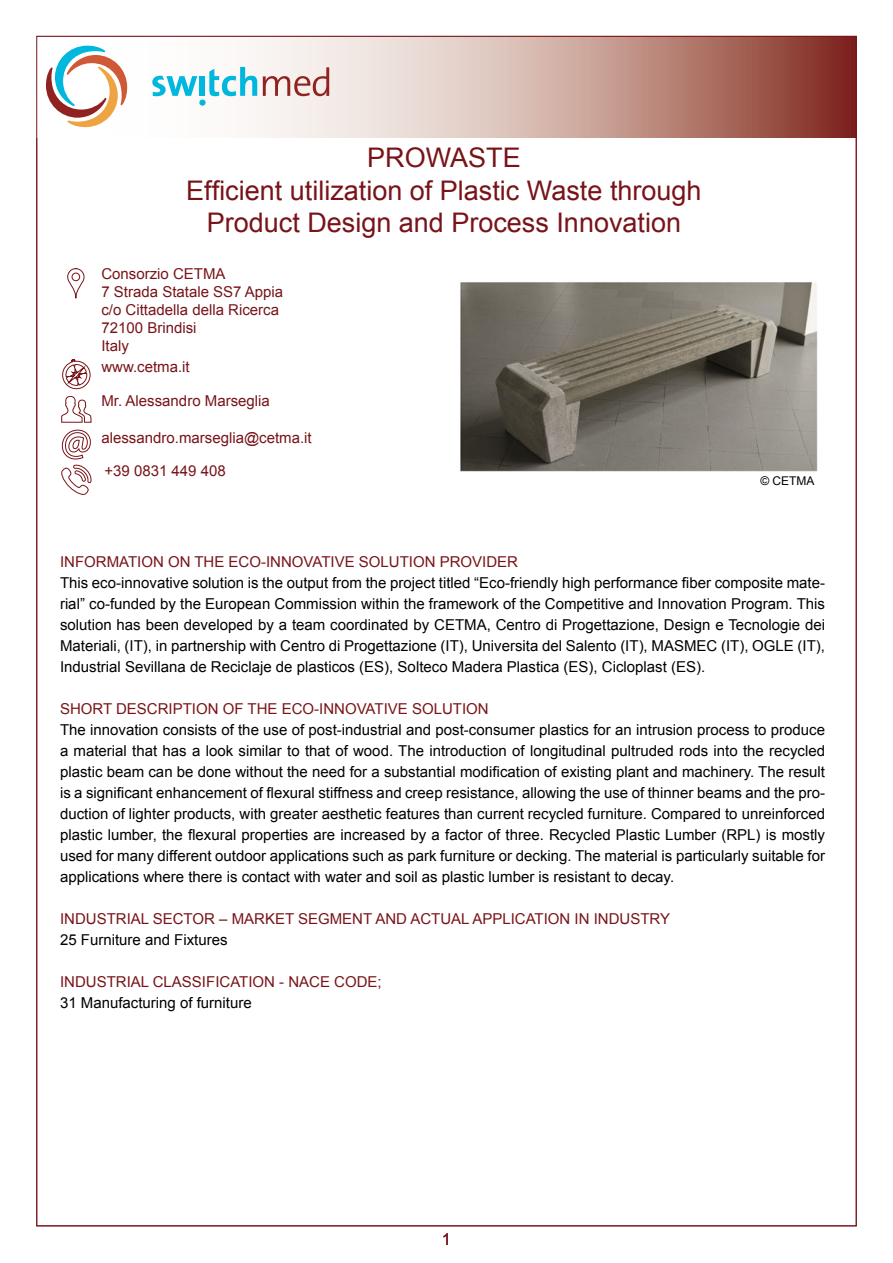
<style>
.page{position:relative;width:893px;height:1263px;background:#fff}
.page>*{position:absolute;margin:0;border:0;box-sizing:border-box;transform-origin:0 0}
.t1{font:27px/32.4px "Arial";color:#781419;text-align:center}
.t2{font:16.5px "Arial";color:#781419}
.t3{font:15px/21px "Arial";color:#000;text-align:justify}
.t4{font:15px/18px "Arial";color:#781419}
.t5{font:12px "Arial";color:#000}
</style>
<div class="page">
<svg style="left:83px;top:38px;width:772px;height:100px"></svg>
<svg style="left:46px;top:45px;width:283px;height:82px"></svg>
<img style="left:460px;top:282px;width:358px;height:190px">
<svg style="left:67px;top:268px;width:17px;height:30px"></svg>
<svg style="left:62px;top:359px;width:28px;height:30px"></svg>
<svg style="left:61px;top:396px;width:30px;height:26px"></svg>
<svg style="left:61px;top:430px;width:30px;height:65px"></svg>
<h1 class="t1" style="left:186px;top:142px;width:517px">PROWASTE<br>Efficient utilization of Plastic Waste through<br>Product Design and Process Innovation</h1>
<p class="t4" style="left:101px;top:265px;width:183px">Consorzio CETMA<br>7 Strada Statale SS7 Appia c/o Cittadella della Ricerca<br>72100 Brindisi<br>Italy</p>
<p class="t4" style="left:101px;top:358px;width:90px">www.cetma.it</p>
<p class="t4" style="left:101px;top:392px;width:170px">Mr. Alessandro Marseglia</p>
<p class="t4" style="left:101px;top:429px;width:212px">alessandro.marseglia@cetma.it</p>
<p class="t4" style="left:104px;top:462px;width:123px">+39 0831 449 408</p>
<p class="t5" style="left:760px;top:473px;width:56px">© CETMA</p>
<p class="t4" style="left:60px;top:553px;width:460px">INFORMATION ON THE ECO-INNOVATIVE SOLUTION PROVIDER</p>
<p class="t3" style="left:60px;top:573px;width:767px">This eco-innovative solution is the output from the project titled “Eco-friendly high performance fiber composite mate&shy;rial” co-funded by the European Commission within the framework of the Competitive and Innovation Program. This solution has been developed by a team coordinated by CETMA, Centro di Progettazione, Design e Tecnologie dei Materiali, (IT), in partnership with Centro di Progettazione (IT), Universita del Salento (IT), MASMEC (IT), OGLE (IT), Industrial Sevillana de Reciclaje de plasticos (ES), Solteco Madera Plastica (ES), Cicloplast (ES).</p>
<p class="t4" style="left:60px;top:700px;width:430px">SHORT DESCRIPTION OF THE ECO-INNOVATIVE SOLUTION</p>
<p class="t3" style="left:60px;top:720px;width:766px">The innovation consists of the use of post-industrial and post-consumer plastics for an intrusion process to produce a material that has a look similar to that of wood. The introduction of longitudinal pultruded rods into the recycled plastic beam can be done without the need for a substantial modification of existing plant and machinery. The result is a significant enhancement of flexural stiffness and creep resistance, allowing the use of thinner beams and the pro&shy;duction of lighter products, with greater aesthetic features than current recycled furniture. Compared to unreinforced plastic lumber, the flexural properties are increased by a factor of three. Recycled Plastic Lumber (RPL) is mostly used for many different outdoor applications such as park furniture or decking. The material is particularly suitable for applications where there is contact with water and soil as plastic lumber is resistant to decay.</p>
<p class="t4" style="left:60px;top:910px;width:612px">INDUSTRIAL SECTOR – MARKET SEGMENT AND ACTUAL APPLICATION IN INDUSTRY</p>
<p class="t3" style="left:60px;top:930px;width:169px">25 Furniture and Fixtures</p>
<p class="t4" style="left:60px;top:973px;width:323px">INDUSTRIAL CLASSIFICATION - NACE CODE;</p>
<p class="t3" style="left:60px;top:993px;width:193px">31 Manufacturing of furniture</p>
<p class="t2" style="left:442px;top:1228px;width:11px">1</p>
</div>
